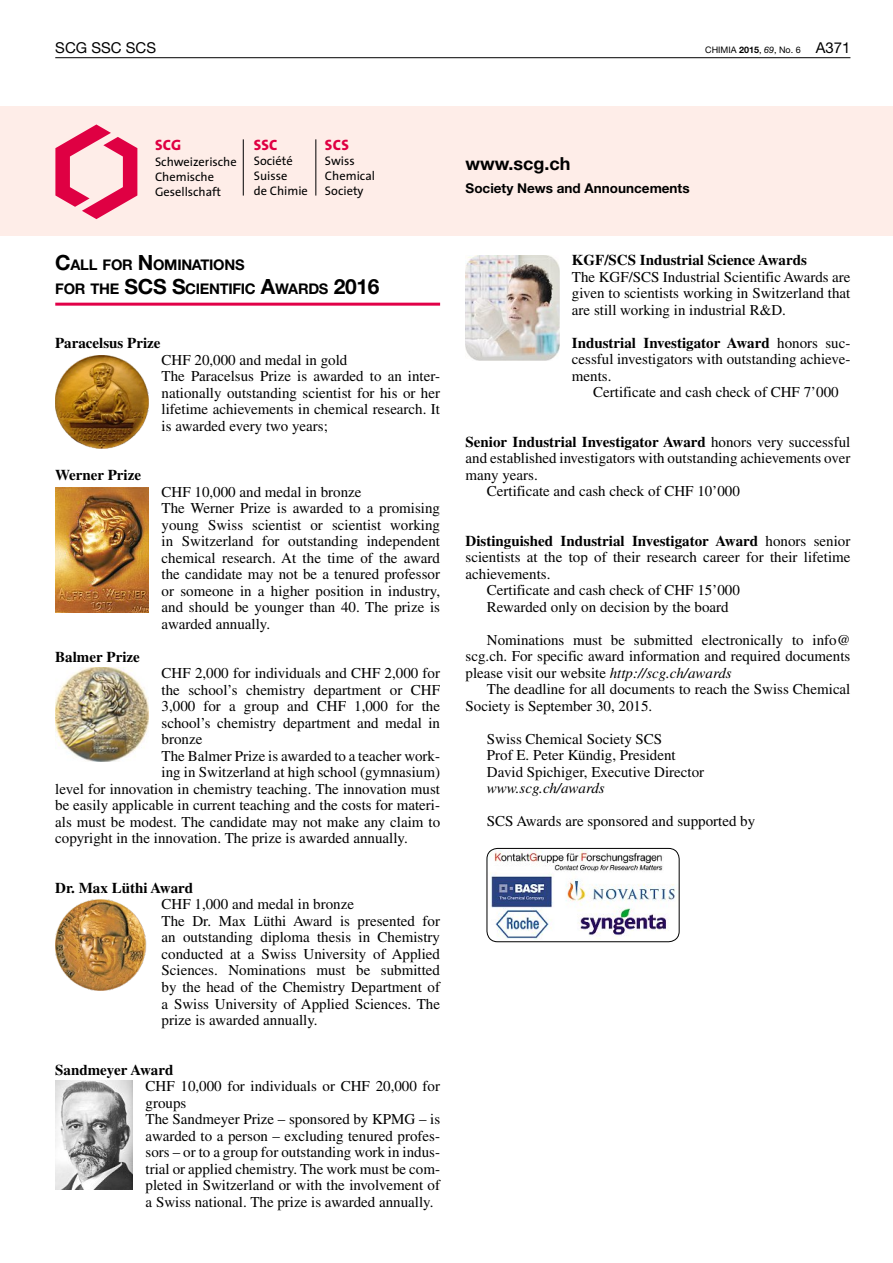
<style>
.page{position:relative;width:893px;height:1263px;background:#fff}
.page>*{position:absolute;margin:0;border:0;box-sizing:border-box;transform-origin:0 0}
.t1{font:700 18px "Helvetica Neue LT Std";color:#000}
.t2{font:15px/16.5px "Times LT Std";color:#000}
.t3{font:700 15px "Times LT Std";color:#000}
.t4{font:800 15px "The Sans";letter-spacing:.015em;color:#df0043}
.t5{font:italic 15px "Times LT Std";color:#000}
.t6{font:15px "Helvetica Neue LT Std";color:#000}
.t7{font:700 14.7px/24px "Helvetica Neue LT Std";letter-spacing:-.02em;color:#000}
.t8{font:700 13.5px "Helvetica Neue LT Std";color:#000}
.t9{font:12.45px/15px "The Sans";color:#000}
.t10{font:9px "Helvetica Neue LT Std";color:#000}
.s1{font-weight:700}
.s2{font-style:italic}
.s3{font-size:15px}
.s4{font-size:21px}
.s5{font-weight:400}
</style>
<div class="page">
<hr style="left:55px;top:57px;width:795px;height:1px;background:#000">
<div style="left:55px;top:106px;width:838px;height:130px;background:#feede8"></div>
<hr style="left:55px;top:303px;width:385px;height:3px;background:#e10048">
<img style="left:487px;top:849px;width:192px;height:91px">
<div style="left:487px;top:848px;width:192px;height:94px;border:1px solid #000;border-radius:11px"></div>
<div style="left:0;top:106px;width:838px;height:130px;background:#feede8"></div>
<img style="left:55px;top:1080px;width:78px;height:109px">
<img style="left:466px;top:255px;width:93px;height:105px">
<img style="left:55px;top:487px;width:94px;height:125px">
<img style="left:55px;top:668px;width:94px;height:93px">
<img style="left:55px;top:899px;width:92px;height:91px">
<img style="left:55px;top:355px;width:94px;height:93px">
<svg style="left:55px;top:124px;width:83px;height:95px"></svg>
<hr style="left:243px;top:139px;width:1px;height:57px;background:#000">
<hr style="left:316px;top:139px;width:1px;height:57px;background:#000">
<p class="t6" style="left:55px;top:39px;width:102px">SCG SSC SCS</p>
<p class="t10" style="left:705px;top:45px;width:147px">CHIMIA <span class="s1">2015</span>, <span class="s2">69</span>, No. 6 <span class="s3">A371</span></p>
<p class="t4" style="left:254px;top:132px;width:25px">SSC</p>
<p class="t9" style="left:254px;top:153px;width:56px">Société<br>Suisse<br>de Chimie</p>
<p class="t4" style="left:264px;top:132px;width:25px">SSC</p>
<p class="t9" style="left:264px;top:153px;width:56px">Soci té<br>Suisse<br>de Chimie</p>
<p class="t4" style="left:325px;top:132px;width:25px">SCS</p>
<p class="t9" style="left:325px;top:153px;width:52px">Swiss<br>Chemical<br>Society</p>
<p class="t4" style="left:336px;top:132px;width:25px">SCS</p>
<p class="t9" style="left:336px;top:153px;width:52px">Swiss<br>Chemical<br>Society</p>
<p class="t4" style="left:155px;top:132px;width:28px">SCG</p>
<p class="t9" style="left:155px;top:153px;width:83px">Schweizerische<br>Chemische<br>Gesellschaft</p>
<p class="t4" style="left:166px;top:132px;width:28px">SCG</p>
<p class="t9" style="left:166px;top:153px;width:83px">Schweizerische<br>Chemische<br>G sellschaft</p>
<p class="t7" style="left:55px;top:253px;width:326px"><span class="s4">C</span>ALL FOR <span class="s4">N</span>OMINATIONS<br>FOR THE <span class="s4">SCS S</span>CIENTIFIC <span class="s4">A</span>WARDS <span class="s4">2016</span></p>
<p class="t3" style="left:55px;top:334px;width:107px">Paracelsus Prize</p>
<p class="t3" style="left:55px;top:466px;width:87px">Werner Prize</p>
<p class="t3" style="left:55px;top:648px;width:86px">Balmer Prize</p>
<p class="t2" style="left:162px;top:351px;width:280px">CHF 20,000 and medal in gold<br>The Paracelsus Prize is awarded to an inter&shy;nationally outstanding scientist for his or her lifetime achievements in chemical research. It is awarded every two years;</p>
<p class="t2" style="left:162px;top:483px;width:280px">CHF 10,000 and medal in bronze<br>The Werner Prize is awarded to a promising young Swiss scientist or scientist working in Switzerland for outstanding independent chemical research. At the time of the award the candidate may not be a tenured professor or someone in a higher position in industry, and should be younger than 40. The prize is awarded annually.</p>
<p class="t2" style="left:162px;top:665px;width:280px">CHF 2,000 for individuals and CHF 2,000 for</p>
<p class="t2" style="left:162px;top:681px;width:280px">the school’s chemistry department or CHF</p>
<p class="t2" style="left:162px;top:698px;width:280px">3,000 for a group and CHF 1,000 for the</p>
<p class="t2" style="left:162px;top:714px;width:280px">school’s chemistry department and medal in</p>
<p class="t2" style="left:162px;top:731px;width:42px">bronze</p>
<p class="t2" style="left:162px;top:747px;width:280px">The Balmer Prize is awarded to a teacher work-</p>
<p class="t2" style="left:162px;top:764px;width:280px">ing in Switzerland at high school (gymnasium)</p>
<p class="t2" style="left:55px;top:780px;width:386px">level for innovation in chemistry teaching. The innovation must</p>
<p class="t2" style="left:55px;top:797px;width:386px">be easily applicable in current teaching and the costs for materi-</p>
<p class="t2" style="left:55px;top:813px;width:386px">als must be modest. The candidate may not make any claim to</p>
<p class="t2" style="left:55px;top:830px;width:354px">copyright in the innovation. The prize is awarded annually.</p>
<p class="t3" style="left:55px;top:879px;width:139px">Dr. Max Lüthi Award</p>
<p class="t2" style="left:162px;top:896px;width:280px">CHF 1,000 and medal in bronze<br>The Dr. Max Lüthi Award is presented for an outstanding diploma thesis in Chemistry conducted at a Swiss University of Applied Sciences. Nominations must be submitted by the head of the Chemistry Department of a Swiss University of Applied Sciences. The prize is awarded annually.</p>
<p class="t3" style="left:55px;top:1060px;width:120px">Sandmeyer Award</p>
<p class="t2" style="left:146px;top:1077px;width:296px">CHF 10,000 for individuals or CHF 20,000 for groups<br>The Sandmeyer Prize – sponsored by KPMG – is awarded to a person – excluding tenured profes&shy;sors – or to a group for outstanding work in indus&shy;trial or applied chemistry. The work must be com&shy;pleted in Switzerland or with the involvement of a Swiss national. The prize is awarded annually.</p>
<p class="t1" style="left:466px;top:153px;width:106px">www.scg.ch</p>
<p class="t8" style="left:466px;top:180px;width:226px">Society News and Announcements</p>
<p class="t3" style="left:572px;top:251px;width:236px">KGF/SCS Industrial Science Awards</p>
<p class="t2" style="left:572px;top:268px;width:280px;text-align:justify">The KGF/SCS Industrial Scientific Awards are given to scientists working in Switzerland that are still working in industrial R&amp;D.</p>
<p class="t2" style="left:572px;top:334px;width:280px;text-align:justify"><span class="s1">Industrial Investigator Award</span> honors suc&shy;cessful investigators with outstanding achieve&shy;ments.</p>
<p class="t2" style="left:593px;top:384px;width:247px">Certificate and cash check of CHF 7’000</p>
<p class="t3" style="left:466px;top:433px;width:386px">Senior Industrial Investigator Award <span class="s5">honors very successful</span></p>
<p class="t2" style="left:466px;top:450px;width:386px">and established investigators with outstanding achievements over</p>
<p class="t2" style="left:466px;top:466px;width:74px">many years.</p>
<p class="t2" style="left:487px;top:483px;width:254px">Certificate and cash check of CHF 10’000</p>
<p class="t3" style="left:466px;top:532px;width:386px">Distinguished Industrial Investigator Award <span class="s5">honors senior</span></p>
<p class="t2" style="left:466px;top:549px;width:386px">scientists at the top of their research career for their lifetime</p>
<p class="t2" style="left:466px;top:565px;width:86px">achievements.</p>
<p class="t2" style="left:487px;top:582px;width:254px">Certificate and cash check of CHF 15’000</p>
<p class="t2" style="left:487px;top:598px;width:243px">Rewarded only on decision by the board</p>
<p class="t2" style="left:466px;top:631px;width:386px;text-align:justify;text-indent:21px">Nominations must be submitted electronically to info@ scg.ch. For specific award information and required documents please visit our website <span class="s2">http://scg.ch/awards</span></p>
<p class="t2" style="left:466px;top:681px;width:386px;text-indent:21px">The deadline for all documents to reach the Swiss Chemical<br>Society is September 30, 2015.</p>
<p class="t2" style="left:487px;top:730px;width:219px">Swiss Chemical Society SCS<br>Prof E. Peter Kündig, President<br>David Spichiger, Executive Director</p>
<p class="t5" style="left:487px;top:780px;width:119px">www.scg.ch/awards</p>
<p class="t2" style="left:487px;top:813px;width:270px">SCS Awards are sponsored and supported by</p>
</div>
